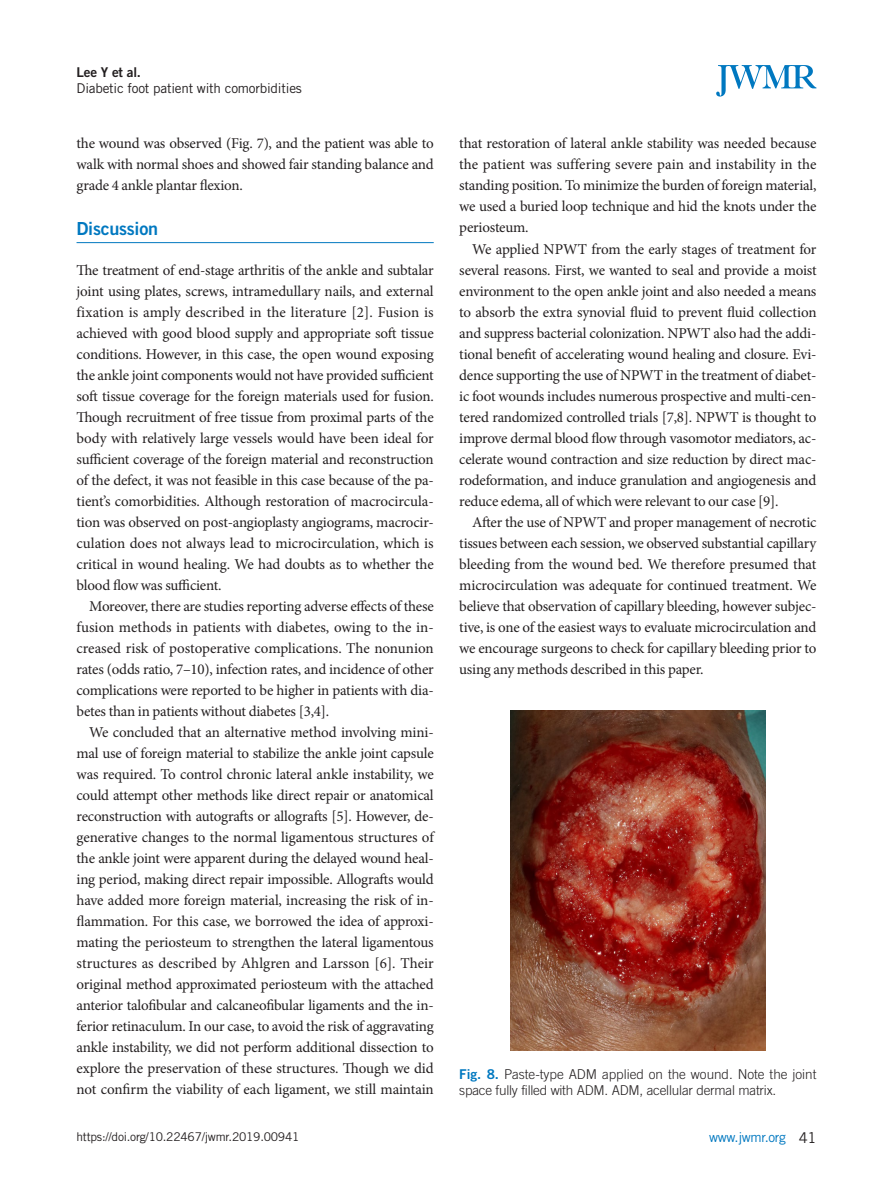
<style>
.page{position:relative;width:893px;height:1191px;background:#fff}
.page>*{position:absolute;margin:0;border:0;box-sizing:border-box;transform-origin:0 0}
.본문대제목{font:18px "Trade Gothic LT Std Bd 2";letter-spacing:-.015em;color:#0078c0}
.본문{font:15px/21px "Minion Pro";letter-spacing:-.015em;color:#231f20;text-align:justify}
.본문_0{font:15px/21px "Minion Pro";letter-spacing:-.01em;color:#231f20;text-align:justify}
.표제목_그림설명{font:300 13.5px/16.2px "Trade Gothic LT Std";letter-spacing:-.015em;color:#231f20}
.t1{font:13.5px "Trade Gothic LT Std";letter-spacing:-.015em;color:#231f20}
.t2{font:13.5px "Trade Gothic LT Std";letter-spacing:-.025em;color:#0078c0}
.t3{font:13.5px "Trade Gothic LT Std Bd 2";letter-spacing:-.015em;color:#231f20}
.t4{font:12px "Trade Gothic LT Std";letter-spacing:-.02em;color:#231f20}
.s1{font-family:"Trade Gothic LT Std Bd 2";font-weight:400;color:#0078c0}
.s2{font-size:14.85px;color:#231f20}
</style>
<div class="page">
<svg style="left:716px;top:65px;width:100px;height:32px"></svg>
<hr style="left:77px;top:242px;width:357px;height:1px;background:#0078c0">
<img style="left:510px;top:710px;width:255px;height:340px">
<p class="t3" style="left:77px;top:64px;width:66px">Lee Y et al.</p>
<p class="t1" style="left:77px;top:80px;width:227px">Diabetic foot patient with comorbidities</p>
<p class="본문" style="left:77px;top:133px;width:359px">the wound was observed (Fig. 7), and the patient was able to walk with normal shoes and showed fair standing balance and grade 4 ankle plantar flexion.</p>
<p class="본문대제목" style="left:77px;top:217px;width:83px">Discussion</p>
<p class="본문_0" style="left:77px;top:259px;width:359px">The treatment of end-stage arthritis of the ankle and subtalar joint using plates, screws, intramedullary nails, and external fixation is amply described in the literature [2]. Fusion is achieved with good blood supply and appropriate soft tissue conditions. However, in this case, the open wound exposing the ankle joint components would not have provided sufficient soft tissue coverage for the foreign materials used for fusion.<br>Though recruitment of free tissue from proximal parts of the body with relatively large vessels would have been ideal for sufficient coverage of the foreign material and reconstruction of the defect, it was not feasible in this case because of the pa&shy;tient’s comorbidities. Although restoration of macrocircula&shy;tion was observed on post-angioplasty angiograms, macrocir&shy;culation does not always lead to microcirculation, which is critical in wound healing. We had doubts as to whether the blood flow was sufficient.</p>
<p class="본문" style="left:77px;top:595px;width:359px;text-indent:13px">Moreover, there are studies reporting adverse effects of these fusion methods in patients with diabetes, owing to the in&shy;creased risk of postoperative complications. The nonunion rates (odds ratio, 7–10), infection rates, and incidence of other complications were reported to be higher in patients with dia&shy;betes than in patients without diabetes [3,4].</p>
<p class="본문" style="left:77px;top:721px;width:359px;text-indent:13px">We concluded that an alternative method involving mini&shy;mal use of foreign material to stabilize the ankle joint capsule was required. To control chronic lateral ankle instability, we could attempt other methods like direct repair or anatomical reconstruction with autografts or allografts [5]. However, de&shy;generative changes to the normal ligamentous structures of the ankle joint were apparent during the delayed wound heal&shy;ing period, making direct repair impossible. Allografts would have added more foreign material, increasing the risk of in&shy;flammation. For this case, we borrowed the idea of approxi&shy;mating the periosteum to strengthen the lateral ligamentous structures as described by Ahlgren and Larsson [6]. Their original method approximated periosteum with the attached anterior talofibular and calcaneofibular ligaments and the in&shy;ferior retinaculum. In our case, to avoid the risk of aggravating ankle instability, we did not perform additional dissection to explore the preservation of these structures. Though we did not confirm the viability of each ligament, we still maintain</p>
<p class="본문" style="left:459px;top:133px;width:359px">that restoration of lateral ankle stability was needed because the patient was suffering severe pain and instability in the standing position. To minimize the burden of foreign material, we used a buried loop technique and hid the knots under the periosteum.</p>
<p class="본문" style="left:459px;top:238px;width:359px;text-indent:13px">We applied NPWT from the early stages of treatment for several reasons. First, we wanted to seal and provide a moist environment to the open ankle joint and also needed a means to absorb the extra synovial fluid to prevent fluid collection and suppress bacterial colonization. NPWT also had the addi&shy;tional benefit of accelerating wound healing and closure. Evi&shy;dence supporting the use of NPWT in the treatment of diabet&shy;ic foot wounds includes numerous prospective and multi-cen&shy;tered randomized controlled trials [7,8]. NPWT is thought to improve dermal blood flow through vasomotor mediators, ac&shy;celerate wound contraction and size reduction by direct mac&shy;rodeformation, and induce granulation and angiogenesis and reduce edema, all of which were relevant to our case [9].</p>
<p class="본문" style="left:459px;top:511px;width:359px;text-indent:13px">After the use of NPWT and proper management of necrotic tissues between each session, we observed substantial capillary bleeding from the wound bed. We therefore presumed that microcirculation was adequate for continued treatment. We believe that observation of capillary bleeding, however subjec&shy;tive, is one of the easiest ways to evaluate microcirculation and we encourage surgeons to check for capillary bleeding prior to using any methods described in this paper.</p>
<p class="표제목_그림설명" style="left:459px;top:1065px;width:359px"><span class="s1">Fig. 8.</span> Paste-type ADM applied on the wound. Note the joint space fully filled with ADM. ADM, acellular dermal matrix.</p>
<p class="t4" style="left:77px;top:1129px;width:224px">https://doi.org/10.22467/jwmr.2019.00941</p>
<p class="t2" style="left:709px;top:1129px;width:109px">www.jwmr.org <span class="s2">41</span></p>
</div>
